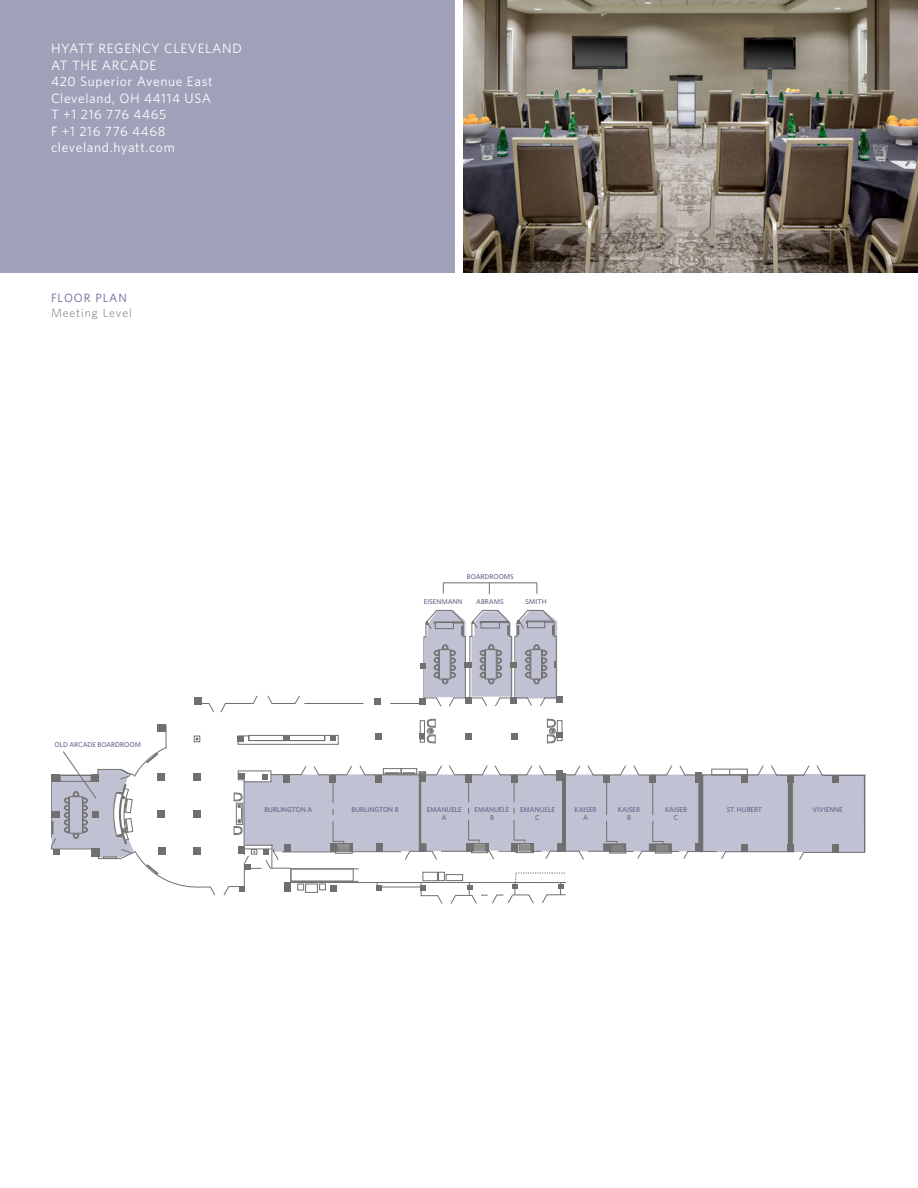
<style>
.page{position:relative;width:918px;height:1188px;background:#fff}
.page>*{position:absolute;margin:0;border:0;box-sizing:border-box;transform-origin:0 0}
.t1{font:13.5px "Whitney";letter-spacing:.05em;color:#fff}
.chart_head{font:300 12px "Whitney";letter-spacing:.075em;color:#707070}
.chart_head-2{font:12px "Whitney";letter-spacing:.075em;color:#626397}
.t2{font:500 7.05px/7.9px "Whitney";color:#5f6388;text-align:center}
</style>
<div class="page">
<img style="left:463px;top:0;width:455px;height:272px">
<div style="left:0;top:0;width:455px;height:272px;background:#a0a1b9"></div>
<div style="left:702px;top:775px;width:164px;height:77px;background:#c0c1d2"></div>
<div style="left:511px;top:733px;width:6px;height:7px;background:#707070"></div>
<div style="left:375px;top:733px;width:7px;height:7px;background:#707070"></div>
<div style="left:465px;top:733px;width:7px;height:7px;background:#707070"></div>
<svg style="left:238px;top:735px;width:101px;height:10px"></svg>
<div style="left:194px;top:697px;width:7px;height:7px;background:#707070"></div>
<hr style="left:304px;top:703px;width:59px;height:1px;background:#707070">
<svg style="left:375px;top:698px;width:6px;height:6px"></svg>
<div style="left:556px;top:696px;width:7px;height:7px;background:#707070"></div>
<svg style="left:220px;top:695px;width:38px;height:18px"></svg>
<svg style="left:267px;top:695px;width:33px;height:9px"></svg>
<svg style="left:758px;top:765px;width:6px;height:11px"></svg>
<svg style="left:201px;top:703px;width:13px;height:9px"></svg>
<svg style="left:390px;top:610px;width:167px;height:97px"></svg>
<svg style="left:547px;top:719px;width:16px;height:24px"></svg>
<svg style="left:420px;top:719px;width:16px;height:24px"></svg>
<hr style="left:685px;top:775px;width:73px;height:1px;background:#707070">
<hr style="left:726px;top:852px;width:69px;height:1px;background:#707070">
<div style="left:741px;top:775px;width:7px;height:8px;background:#707070"></div>
<div style="left:741px;top:844px;width:7px;height:8px;background:#707070"></div>
<div style="left:712px;top:769px;width:36px;height:6px;border:1px solid #707070"></div>
<svg style="left:223px;top:765px;width:507px;height:139px"></svg>
<svg style="left:771px;top:765px;width:94px;height:95px"></svg>
<div style="left:833px;top:844px;width:6px;height:9px;background:#707070"></div>
<div style="left:833px;top:776px;width:6px;height:7px;background:#707070"></div>
<hr style="left:443px;top:583px;width:94px;height:1px;background:#707070">
<svg style="left:51px;top:725px;width:164px;height:171px"></svg>
<p class="t1" style="left:51px;top:41px;width:192px">HYATT REGENCY CLEVELAND</p>
<p class="t1" style="left:51px;top:57px;width:107px">AT THE ARCADE</p>
<p class="t1" style="left:51px;top:74px;width:163px">420 Superior Avenue East</p>
<p class="t1" style="left:51px;top:90px;width:162px">Cleveland, OH 44114 USA</p>
<p class="t1" style="left:51px;top:107px;width:117px">T +1 216 776 4465</p>
<p class="t1" style="left:51px;top:123px;width:116px">F +1 216 776 4468</p>
<p class="t1" style="left:51px;top:140px;width:125px">cleveland.hyatt.com</p>
<p class="chart_head-2" style="left:51px;top:291px;width:77px">FLOOR PLAN</p>
<p class="chart_head" style="left:51px;top:305px;width:82px">Meeting Level</p>
<p class="t2" style="left:54px;top:740px;width:88px">OLD ARCADE BOARDROOM</p>
<p class="t2" style="left:467px;top:572px;width:49px">BOARDROOMS</p>
<p class="t2" style="left:424px;top:597px;width:40px">EISENMANN</p>
<p class="t2" style="left:476px;top:597px;width:29px">ABRAMS</p>
<p class="t2" style="left:526px;top:597px;width:22px">SMITH</p>
<p class="t2" style="left:264px;top:806px;width:49px">BURLINGTON A</p>
<p class="t2" style="left:352px;top:806px;width:48px">BURLINGTON B</p>
<p class="t2" style="left:427px;top:806px;width:36px">EMANUELE<br>A</p>
<p class="t2" style="left:475px;top:806px;width:36px">EMANUELE<br>B</p>
<p class="t2" style="left:520px;top:806px;width:36px">EMANUELE<br>C</p>
<p class="t2" style="left:574px;top:806px;width:24px">KAISER<br>A</p>
<p class="t2" style="left:618px;top:806px;width:24px">KAISER<br>B</p>
<p class="t2" style="left:665px;top:806px;width:24px">KAISER<br>C</p>
<p class="t2" style="left:727px;top:806px;width:37px">ST. HUBERT</p>
<p class="t2" style="left:812px;top:806px;width:32px">VIVIENNE</p>
</div>
